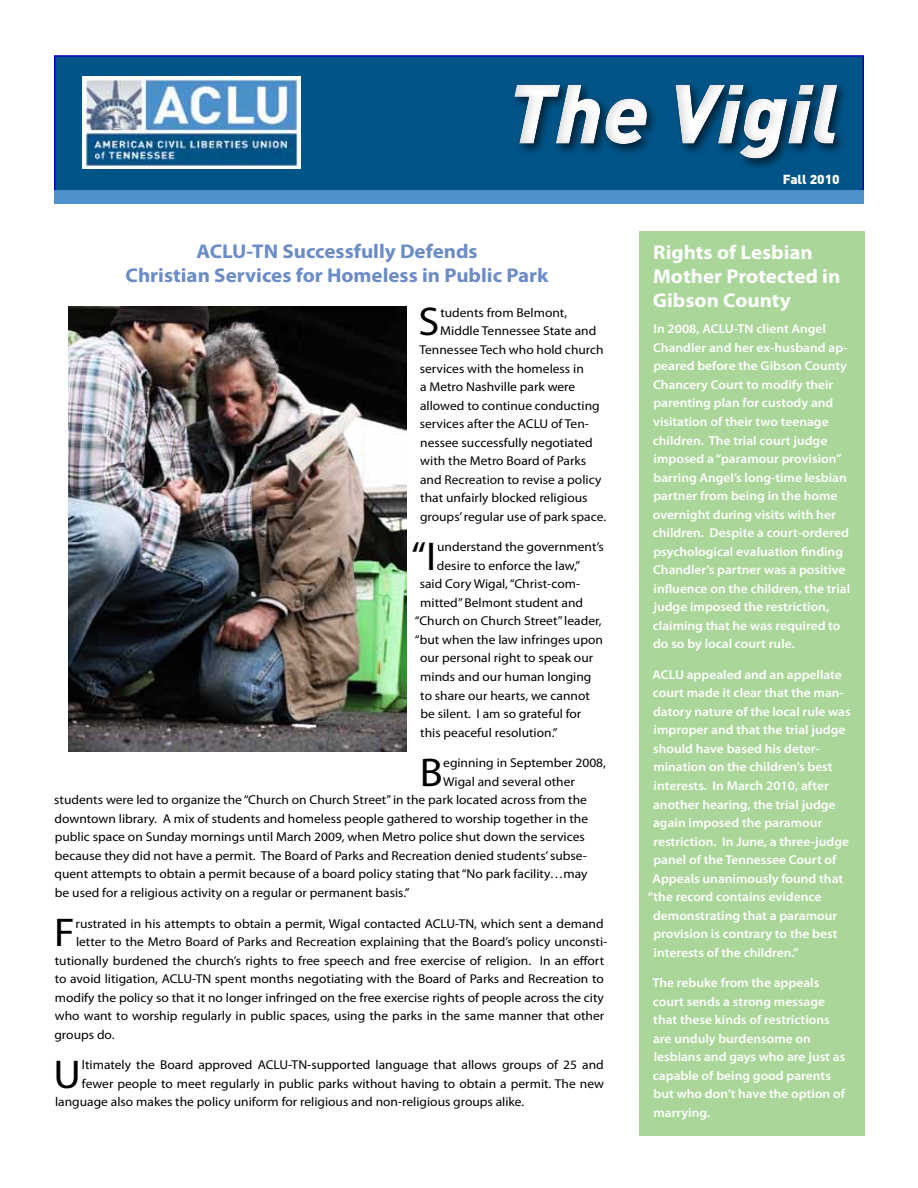
<style>
.page{position:relative;width:918px;height:1188px;background:#fff}
.page>*{position:absolute;margin:0;border:0;box-sizing:border-box;transform-origin:0 0}
.t1{font:italic 900 82.65px "DIN";color:#fff;scale:1.05 1}
.t2{font:40.35px "Myriad Pro";color:#000;scale:1.05 1}
.t3{font:700 19.95px/24px "Myriad Pro";color:#6c8cc7;text-align:center;scale:1.05 1}
.t4{font:700 19.95px/24px "Myriad Pro";color:#fff;scale:1.05 1}
.t5{font:12.9px "Myriad Pro";color:#000;scale:1.05 1}
.t6{font:600 12.9px/18.5px "Myriad Pro";color:#fff;scale:1.05 1}
.t7{font:900 12.9px "DIN";color:#fff;scale:1.05 1}
</style>
<div class="page">
<div style="left:54px;top:55px;width:810px;height:136px;background:#005488;border:1px solid #0000bf"></div>
<div style="left:54px;top:190px;width:810px;height:14px;background:#4c90cc"></div>
<img style="left:82px;top:76px;width:218px;height:93px">
<div style="left:639px;top:231px;width:226px;height:904px;background:#abd69a"></div>
<div style="left:313px;top:59px;width:605px;height:116px;background:#000;opacity:.15"></div>
<img style="left:68px;top:307px;width:338px;height:445px">
<h1 class="t1" style="left:507px;top:59px;width:319px">The Vigil</h1>
<h3 class="t3" style="left:126px;top:239px;width:404px">ACLU-TN Successfully Defends<br>Christian Services for Homeless in Public Park</h3>
<h2 class="t2" style="left:419px;top:297px;width:21px">S</h2>
<p class="t5" style="left:440px;top:305px;width:122px">tudents from Belmont,</p>
<p class="t5" style="left:440px;top:323px;width:150px">Middle Tennessee State and</p>
<p class="t5" style="left:419px;top:342px;width:177px">Tennessee Tech who hold church</p>
<p class="t5" style="left:420px;top:360px;width:158px">services with the homeless in</p>
<p class="t5" style="left:420px;top:379px;width:149px">a Metro Nashville park were</p>
<p class="t5" style="left:420px;top:397px;width:173px">allowed to continue conducting</p>
<p class="t5" style="left:420px;top:416px;width:163px">services after the ACLU of Ten-</p>
<p class="t5" style="left:420px;top:434px;width:166px">nessee successfully negotiated</p>
<p class="t5" style="left:420px;top:453px;width:160px">with the Metro Board of Parks</p>
<p class="t5" style="left:420px;top:471px;width:174px">and Recreation to revise a policy</p>
<p class="t5" style="left:420px;top:490px;width:161px">that unfairly blocked religious</p>
<p class="t5" style="left:420px;top:508px;width:179px">groups’ regular use of park space.</p>
<h2 class="t2" style="left:411px;top:531px;width:25px">“I</h2>
<p class="t5" style="left:437px;top:539px;width:160px">understand the government’s</p>
<p class="t5" style="left:437px;top:558px;width:138px">desire to enforce the law,”</p>
<p class="t5" style="left:420px;top:576px;width:154px">said Cory Wigal, “Christ-com-</p>
<p class="t5" style="left:420px;top:595px;width:157px">mitted” Belmont student and</p>
<p class="t5" style="left:415px;top:613px;width:179px">“Church on Church Street” leader,</p>
<p class="t5" style="left:415px;top:632px;width:181px">“but when the law infringes upon</p>
<p class="t5" style="left:420px;top:650px;width:166px">our personal right to speak our</p>
<p class="t5" style="left:420px;top:669px;width:164px">minds and our human longing</p>
<p class="t5" style="left:420px;top:687px;width:163px">to share our hearts, we cannot</p>
<p class="t5" style="left:420px;top:706px;width:155px">be silent. I am so grateful for</p>
<p class="t5" style="left:420px;top:724px;width:132px">this peaceful resolution.”</p>
<h2 class="t2" style="left:420px;top:747px;width:23px">B</h2>
<p class="t5" style="left:443px;top:755px;width:157px">eginning in September 2008,</p>
<p class="t5" style="left:443px;top:774px;width:127px">Wigal and several other</p>
<p class="t5" style="left:54px;top:792px;width:509px">students were led to organize the “Church on Church Street” in the park located across from the</p>
<p class="t5" style="left:55px;top:811px;width:510px">downtown library. A mix of students and homeless people gathered to worship together in the</p>
<p class="t5" style="left:55px;top:829px;width:506px">public space on Sunday mornings until March 2009, when Metro police shut down the services</p>
<p class="t5" style="left:55px;top:848px;width:508px">because they did not have a permit. The Board of Parks and Recreation denied students’ subse-</p>
<p class="t5" style="left:55px;top:866px;width:509px">quent attempts to obtain a permit because of a board policy stating that “No park facility…may</p>
<p class="t5" style="left:55px;top:885px;width:339px">be used for a religious activity on a regular or permanent basis.”</p>
<h2 class="t2" style="left:54px;top:908px;width:21px">F</h2>
<p class="t5" style="left:76px;top:915px;width:504px">rustrated in his attempts to obtain a permit, Wigal contacted ACLU-TN, which sent a demand</p>
<p class="t5" style="left:76px;top:934px;width:508px">letter to the Metro Board of Parks and Recreation explaining that the Board’s policy unconsti-</p>
<p class="t5" style="left:55px;top:952px;width:525px">tutionally burdened the church’s rights to free speech and free exercise of religion. In an effort</p>
<p class="t5" style="left:55px;top:971px;width:524px">to avoid litigation, ACLU-TN spent months negotiating with the Board of Parks and Recreation to</p>
<p class="t5" style="left:55px;top:989px;width:525px">modify the policy so that it no longer infringed on the free exercise rights of people across the city</p>
<p class="t5" style="left:55px;top:1008px;width:525px">who want to worship regularly in public spaces, using the parks in the same manner that other</p>
<p class="t5" style="left:55px;top:1026px;width:59px">groups do.</p>
<h2 class="t2" style="left:53px;top:1049px;width:28px">U</h2>
<p class="t5" style="left:82px;top:1057px;width:498px">ltimately the Board approved ACLU-TN-supported language that allows groups of 25 and</p>
<p class="t5" style="left:82px;top:1076px;width:499px">fewer people to meet regularly in public parks without having to obtain a permit. The new</p>
<p class="t5" style="left:55px;top:1094px;width:448px">language also makes the policy uniform for religious and non-religious groups alike.</p>
<p class="t7" style="left:783px;top:170px;width:56px">Fall 2010</p>
<h3 class="t4" style="left:653px;top:240px;width:180px">Rights of Lesbian<br>Mother Protected in<br>Gibson County</h3>
<p class="t6" style="left:653px;top:320px;width:189px">In 2008, ACLU-TN client Angel<br>Chandler and her ex-husband ap&shy;peared before the Gibson County<br>Chancery Court to modify their parenting plan for custody and visitation of their two teenage children. The trial court judge imposed a “paramour provision” barring Angel’s long-time lesbian partner from being in the home overnight during visits with her children. Despite a court-ordered psychological evaluation finding<br>Chandler’s partner was a positive influence on the children, the trial judge imposed the restriction, claiming that he was required to do so by local court rule.</p>
<p class="t6" style="left:653px;top:665px;width:182px">ACLU appealed and an appellate</p>
<p class="t6" style="left:653px;top:684px;width:183px">court made it clear that the man-</p>
<p class="t6" style="left:653px;top:702px;width:190px">datory nature of the local rule was</p>
<p class="t6" style="left:654px;top:721px;width:184px">improper and that the trial judge</p>
<p class="t6" style="left:653px;top:739px;width:160px">should have based his deter-</p>
<p class="t6" style="left:653px;top:758px;width:172px">mination on the children’s best</p>
<p class="t6" style="left:654px;top:776px;width:168px">interests. In March 2010, after</p>
<p class="t6" style="left:653px;top:795px;width:175px">another hearing, the trial judge</p>
<p class="t6" style="left:653px;top:813px;width:163px">again imposed the paramour</p>
<p class="t6" style="left:653px;top:832px;width:188px">restriction. In June, a three-judge</p>
<p class="t6" style="left:653px;top:850px;width:176px">panel of the Tennessee Court of</p>
<p class="t6" style="left:653px;top:869px;width:183px">Appeals unanimously found that</p>
<p class="t6" style="left:648px;top:887px;width:167px">“the record contains evidence</p>
<p class="t6" style="left:653px;top:906px;width:177px">demonstrating that a paramour</p>
<p class="t6" style="left:653px;top:924px;width:177px">provision is contrary to the best</p>
<p class="t6" style="left:654px;top:943px;width:140px">interests of the children.”</p>
<p class="t6" style="left:653px;top:973px;width:185px">The rebuke from the appeals court sends a strong message that these kinds of restrictions are unduly burdensome on lesbians and gays who are just as capable of being good parents but who don’t have the option of marrying.</p>
</div>
